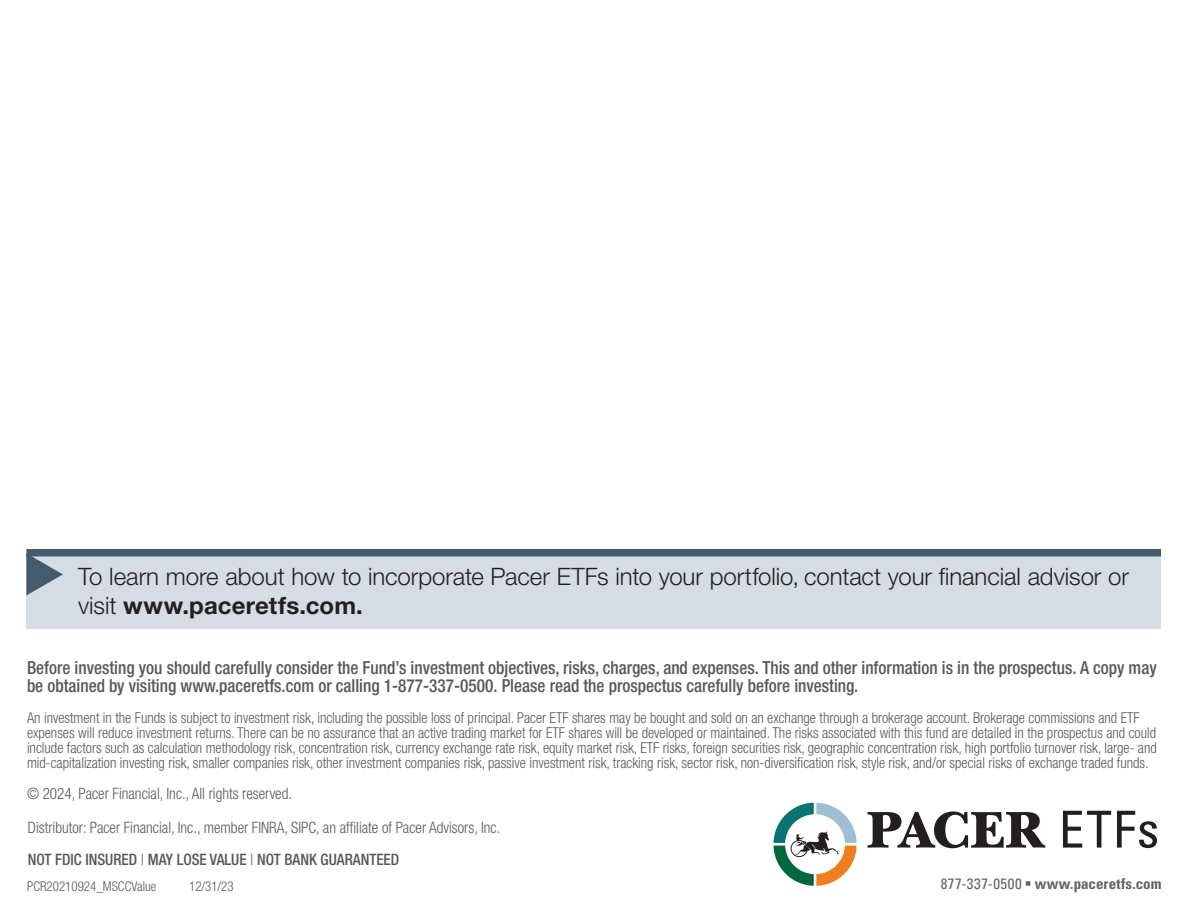
<style>
.page{position:relative;width:1188px;height:918px;background:#fff}
.page>*{position:absolute;margin:0;border:0;box-sizing:border-box;transform-origin:0 0}
.t1{font:900 54px "New Baskerville ITC Pro";letter-spacing:-.015em;color:#231f20}
.t2{font:300 24px/28.8px "Helvetica Neue LT Std";letter-spacing:-.005em;color:#231f20}
.t3{font:500 condensed 18px/18px "Helvetica Neue LT Std";color:#57585a;scale:.96 1}
.t4{font:300 condensed 15.75px/32.2px "Helvetica Neue LT Std";color:#57585a;scale:.96 1}
.t5{font:300 condensed 15px/15px "Helvetica Neue LT Std";color:#57585a;scale:.96 1}
.t6{font:700 condensed 15px "Univers LT Std";letter-spacing:.005em;color:#636366}
.t7{font:300 condensed 13.5px "Helvetica Neue LT Std";color:#57585a;scale:.96 1}
.s1{font-weight:700}
.s2{font-weight:500}
.s3{font-family:"Univers LT Std";font-weight:400;font-stretch:condensed;font-size:51px}
.s4{font-weight:400}
</style>
<div class="page">
<div style="left:26px;top:554px;width:1135px;height:75px;background:#d6dce3"></div>
<svg style="left:26px;top:556px;width:37px;height:39px"></svg>
<div style="left:26px;top:549px;width:1135px;height:7px;background:#435b6d"></div>
<svg style="left:773px;top:802px;width:84px;height:84px"></svg>
<p class="t2" style="left:78px;top:561px;width:1052px">To learn more about how to incorporate Pacer ETFs into your portfolio, contact your financial advisor or visit <span class="s1">www.paceretfs.com.</span></p>
<p class="t3" style="left:27px;top:659px;width:1178px">Before investing you should carefully consider the Fund’s investment objectives, risks, charges, and expenses. This and other information is in the prospectus. A copy may be obtained by visiting www.paceretfs.com or calling 1-877-337-0500. Please read the prospectus carefully before investing.</p>
<p class="t5" style="left:27px;top:710px;width:1178px">An investment in the Funds is subject to investment risk, including the possible loss of principal. Pacer ETF shares may be bought and sold on an exchange through a brokerage account. Brokerage commissions and ETF expenses will reduce investment returns. There can be no assurance that an active trading market for ETF shares will be developed or maintained. The risks associated with this fund are detailed in the prospectus and could include factors such as calculation methodology risk, concentration risk, currency exchange rate risk, equity market risk, ETF risks, foreign securities risk, geographic concentration risk, high portfolio turnover risk, large- and mid-capitalization investing risk, smaller companies risk, other investment companies risk, passive investment risk, tracking risk, sector risk, non-diversification risk, style risk, and/or special risks of exchange traded funds.</p>
<p class="t4" style="left:27px;top:778px;width:278px">© 2024, Pacer Financial, Inc., All rights reserved.</p>
<p class="t4" style="left:28px;top:811px;width:494px">Distributor: Pacer Financial, Inc., member FINRA, SIPC, an affiliate of Pacer Advisors, Inc.<br><span class="s2">NOT FDIC INSURED</span> | <span class="s2">MAY LOSE VALUE</span> | <span class="s2">NOT BANK GUARANTEED</span></p>
<p class="t7" style="left:27px;top:879px;width:136px">PCR20210924_MSCCValue</p>
<p class="t7" style="left:189px;top:879px;width:48px">12/31/23</p>
<p class="t1" style="left:867px;top:798px;width:294px">PACER <span class="s3">ETFs</span></p>
<p class="t6" style="left:941px;top:875px;width:222px"><span class="s4">877-337-0500</span> ▪ www.paceretfs.com</p>
</div>
